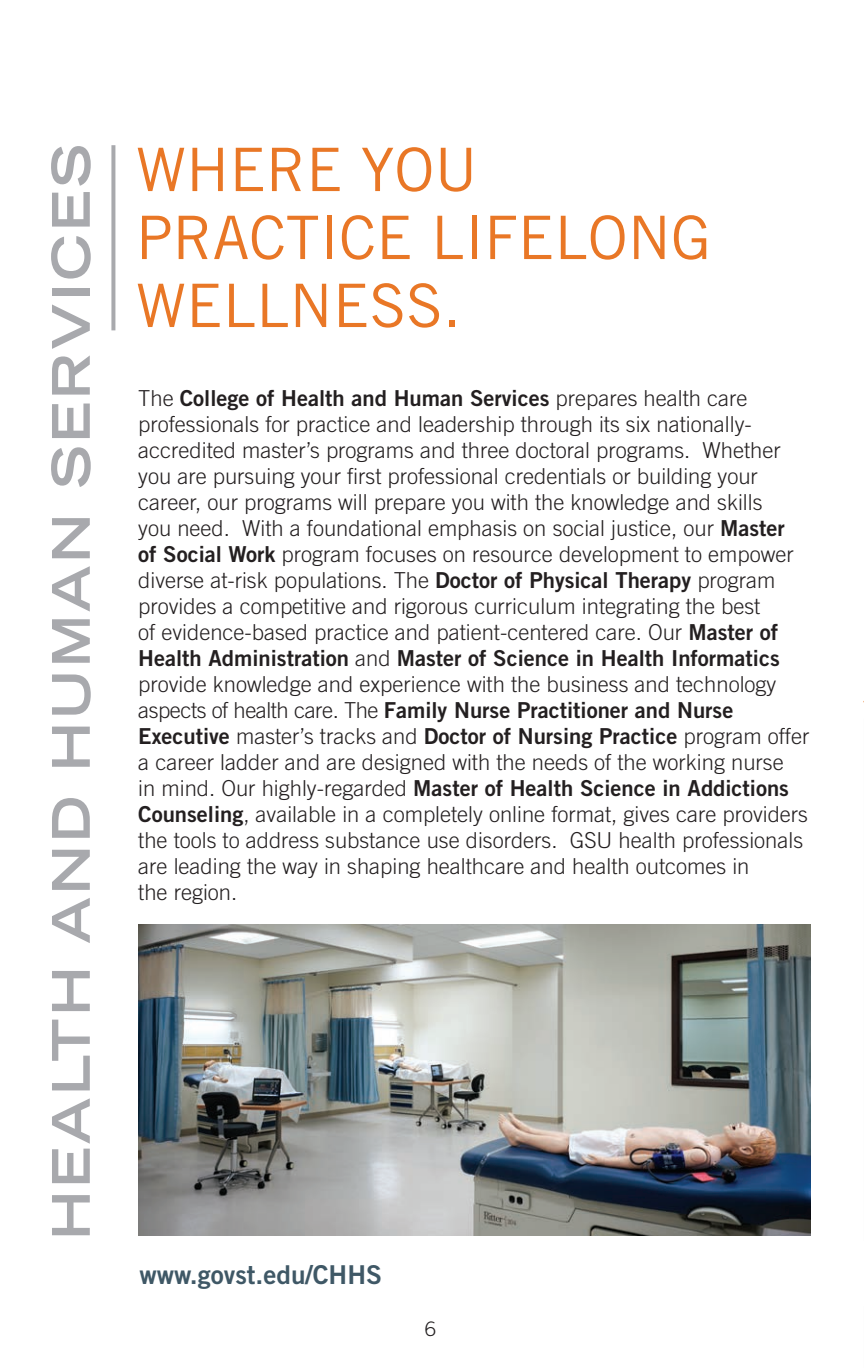
<style>
.page{position:relative;width:864px;height:1368px;background:#fff}
.page>*{position:absolute;margin:0;border:0;box-sizing:border-box;transform-origin:0 0}
.t1{font:60px/68px "Trade Gothic LT Std";color:#e97726}
.t2{font:700 expanded 52px "Trade Gothic LT Std";letter-spacing:.06em;color:#a8a9ad}
.t3{font:26px "Trade Gothic LT Std Bd 2";color:#3f5866}
.t4{font:300 22px/26px "Trade Gothic LT Std";color:#231f20}
.t5{font:300 20px "Trade Gothic LT Std";color:#231f20}
.s1{font-family:"Trade Gothic LT Std Bd 2";font-weight:400}
</style>
<div class="page">
<img style="left:138px;top:924px;width:672px;height:312px">
<svg style="left:111px;top:145px;width:4px;height:185px"></svg>
<p class="t2" style="left:37px;top:1240px;width:1097px;rotate:-90deg">HEALTH AND HUMAN SERVICES</p>
<p class="t1" style="left:136px;top:135px;width:577px">WHERE YOU<br>PRACTICE LIFELONG<br>WELLNESS.</p>
<p class="t4" style="left:138px;top:384px;width:673px">The <span class="s1">College of Health and Human Services</span> prepares health care professionals for practice and leadership through its six nationally&shy;accredited master’s programs and three doctoral programs. Whether you are pursuing your first professional credentials or building your career, our programs will prepare you with the knowledge and skills<br>you need. With a foundational emphasis on social justice, our <span class="s1">Master<br>of Social Work</span> program focuses on resource development to empower diverse at-risk populations. The <span class="s1">Doctor of Physical Therapy</span> program provides a competitive and rigorous curriculum integrating the best<br>of evidence-based practice and patient-centered care. Our <span class="s1">Master of Health Administration</span> and <span class="s1">Master of Science in Health Informatics </span>provide knowledge and experience with the business and technology aspects of health care. The <span class="s1">Family Nurse Practitioner and Nurse Executive</span> master’s tracks and <span class="s1">Doctor of Nursing Practice</span> program offer a career ladder and are designed with the needs of the working nurse<br>in mind. Our highly-regarded <span class="s1">Master of Health Science in Addictions Counseling</span>, available in a completely online format, gives care providers the tools to address substance use disorders. GSU health professionals are leading the way in shaping healthcare and health outcomes in<br>the region.</p>
<p class="t3" style="left:139px;top:1258px;width:244px">www.govst.edu/CHHS</p>
<p class="t5" style="left:425px;top:1317px;width:13px">6</p>
</div>
